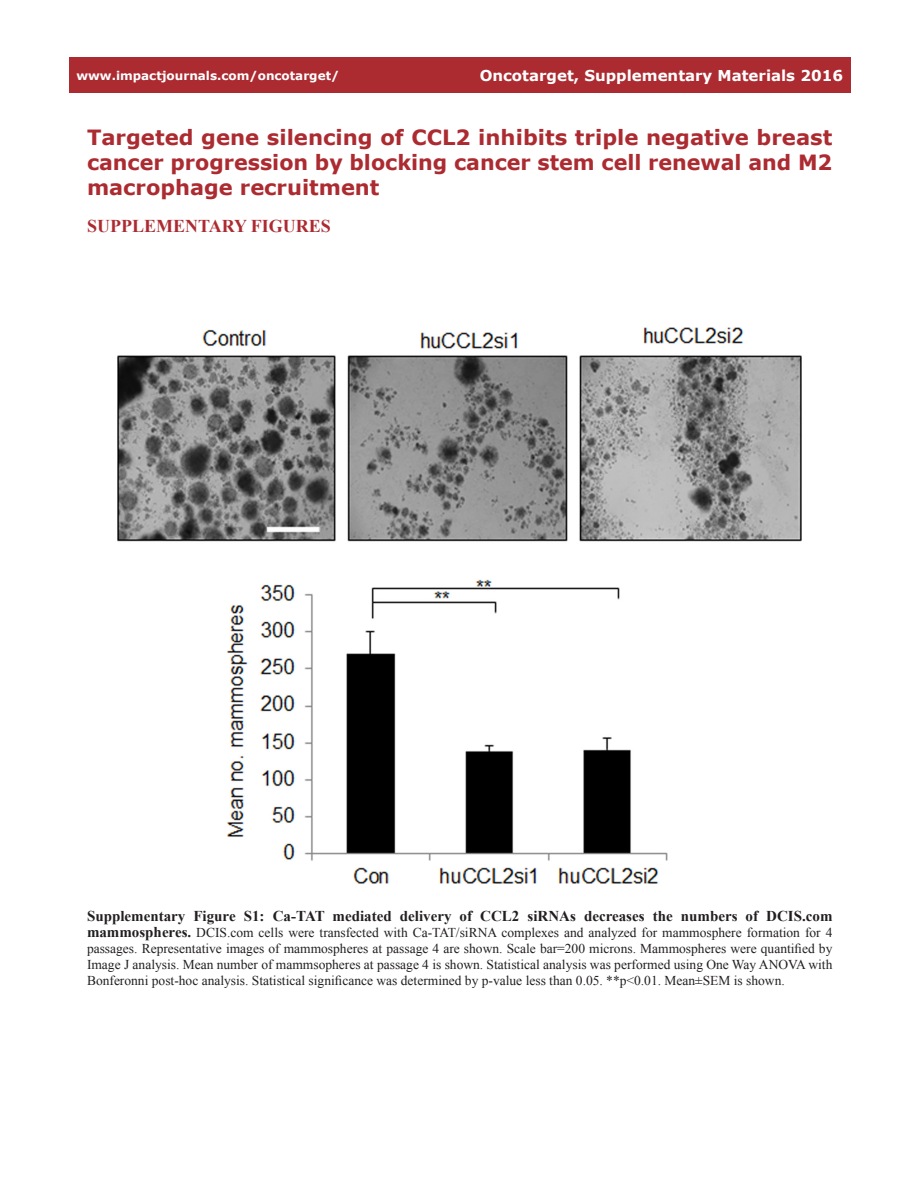
<style>
.page{position:relative;width:918px;height:1188px;background:#fff}
.page>*{position:absolute;margin:0;border:0;box-sizing:border-box;transform-origin:0 0}
.t1{font:700 21px/25.2px "Verdana";color:#ac2b31;text-align:justify}
.Heading{font:700 18px "Times New Roman";color:#ac2b31}
.figuretext{font:700 15px "Times New Roman";color:#231f20}
.t2{font:700 15px "Verdana";color:#fff}
.figuretext-2{font:13.5px/16.2px "Times New Roman";color:#231f20;text-align:justify}
.t3{font:700 12px "Verdana";color:#fff}
.s1{font-weight:700;font-size:15px}
</style>
<div class="page">
<div style="left:69px;top:57px;width:781px;height:36px;background:#ac2b31"></div>
<img style="left:118px;top:328px;width:684px;height:555px">
<p class="t3" style="left:76px;top:67px;width:264px">www.impactjournals.com/oncotarget/</p>
<p class="t2" style="left:480px;top:65px;width:365px">Oncotarget, Supplementary Materials 2016</p>
<p class="t1" style="left:87px;top:124px;width:747px">Targeted gene silencing of CCL2 inhibits triple negative breast cancer progression by blocking cancer stem cell renewal and M2 macrophage recruitment</p>
<p class="Heading" style="left:87px;top:214px;width:245px">SUPPLEMENTARY FIGURES</p>
<p class="figuretext" style="left:87px;top:905px;width:747px">Supplementary Figure S1: Ca-TAT mediated delivery of CCL2 siRNAs decreases the numbers of DCIS.com</p>
<p class="figuretext-2" style="left:87px;top:924px;width:747px"><span class="s1">mammospheres.</span> DCIS.com cells were transfected with Ca-TAT/siRNA complexes and analyzed for mammosphere formation for 4 passages. Representative images of mammospheres at passage 4 are shown. Scale bar=200 microns. Mammospheres were quantified by Image J analysis. Mean number of mammsopheres at passage 4 is shown. Statistical analysis was performed using One Way ANOVA with Bonferonni post-hoc analysis. Statistical significance was determined by p-value less than 0.05. **p&lt;0.01. Mean±SEM is shown.</p>
</div>
